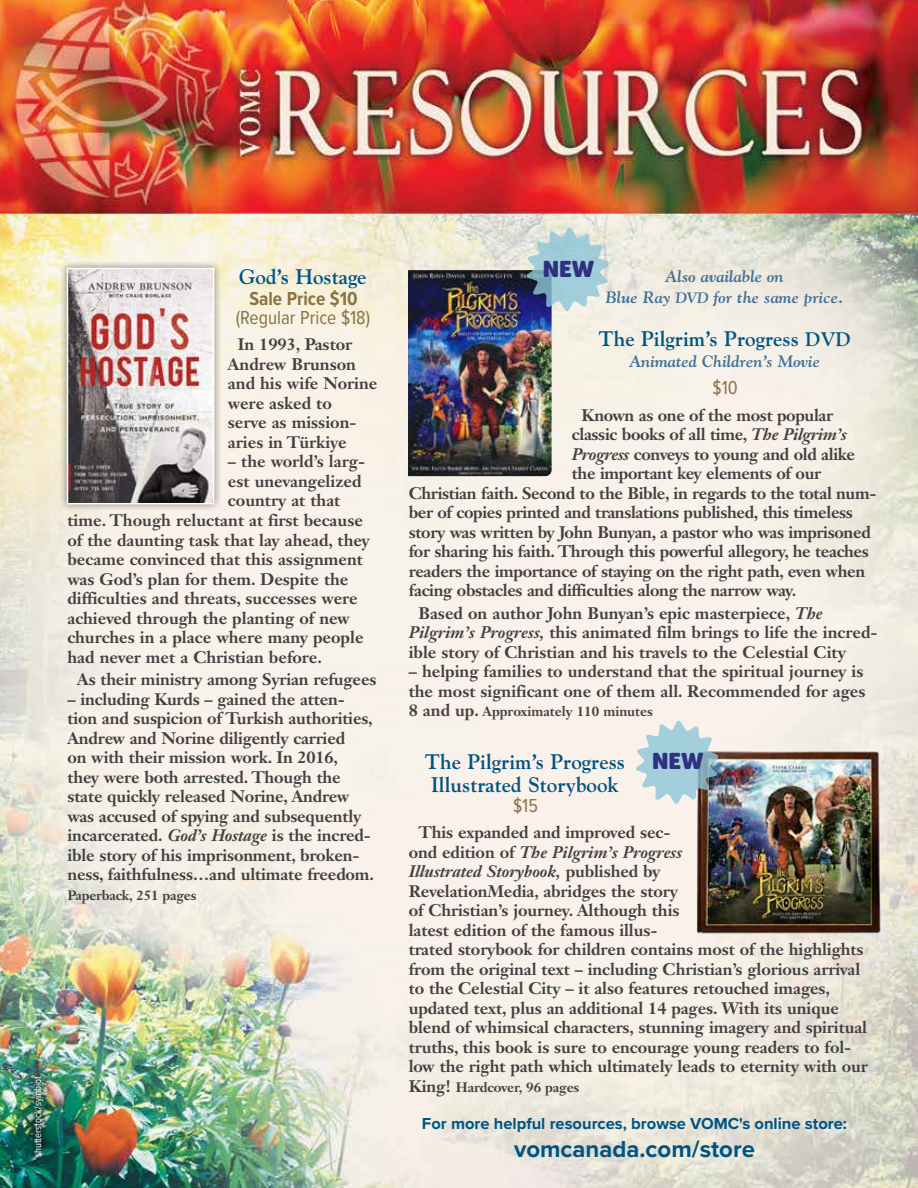
<style>
.page{position:relative;width:918px;height:1188px;background:#fff}
.page>*{position:absolute;margin:0;border:0;box-sizing:border-box;transform-origin:0 0}
.t1{font:700 24px "Proxima Nova";color:#005482}
.t2{font:22.5px "Museo Sans Rounded";color:#2e3081}
.t3{font:700 21px/22.5px "Goudy Std";color:#005482}
.t4{font:19.5px "Proxima Nova Cond";color:#897443}
.t5{font:700 19.5px "Proxima Nova Cond";color:#897443}
.t6{font:700 16.5px/19.5px "Janson Text LT Std";letter-spacing:-.005em;color:#414042}
.t7{font:italic 700 16.5px/21px "Goudy Std";color:#416f97;text-align:center}
.t8{font:700 16.5px "Proxima Nova";color:#005482}
.t9{font:700 13.5px "Janson Text LT Std";letter-spacing:-.005em;color:#414042}
.t10{font:10.5px "Proxima Nova Cond";color:#fff}
.s1{font-style:italic}
.s2{font-size:15px}
.s3{font-size:19.5px}
.s4{font-size:16.5px}
</style>
<div class="page">
<img style="left:0;top:0;width:918px;height:1188px">
<div style="left:59px;top:260px;width:163px;height:252px;background:#000;opacity:.45"></div>
<img style="left:70px;top:271px;width:141px;height:230px">
<div style="left:67px;top:268px;width:147px;height:236px;border:2px solid #fff"></div>
<img style="left:408px;top:270px;width:144px;height:206px">
<img style="left:688px;top:736px;width:206px;height:198px">
<svg style="left:526px;top:227px;width:83px;height:85px;background:#a9c4ce"></svg>
<svg style="left:636px;top:720px;width:83px;height:85px;background:#b6cdd4"></svg>
<div style="left:20px;top:1062px;width:37px;height:108px;background:#000;opacity:.75"></div>
<p class="t3" style="left:239px;top:266px;width:129px">God’s Hostage</p>
<p class="t5" style="left:249px;top:284px;width:110px">Sale Price $10</p>
<p class="t4" style="left:236px;top:303px;width:136px">(Regular Price $18)</p>
<p class="t6" style="left:228px;top:335px;width:151px;text-indent:10px">In 1993, Pastor<br>Andrew Brunson and his wife Norine were asked to<br>serve as mission&shy;aries in Türkiye</p>
<p class="t6" style="left:228px;top:452px;width:139px">– the world’s larg-</p>
<p class="t6" style="left:228px;top:471px;width:135px">est unevangelized</p>
<p class="t6" style="left:228px;top:491px;width:114px">country at that</p>
<p class="t6" style="left:68px;top:510px;width:297px">time. Though reluctant at first because</p>
<p class="t6" style="left:68px;top:530px;width:304px">of the daunting task that lay ahead, they</p>
<p class="t6" style="left:68px;top:549px;width:297px">became convinced that this assignment</p>
<p class="t6" style="left:68px;top:569px;width:282px">was God’s plan for them. Despite the</p>
<p class="t6" style="left:68px;top:588px;width:292px">difficulties and threats, successes were</p>
<p class="t6" style="left:68px;top:608px;width:284px">achieved through the planting of new</p>
<p class="t6" style="left:68px;top:627px;width:298px">churches in a place where many people</p>
<p class="t6" style="left:68px;top:647px;width:256px">had never met a Christian before.</p>
<p class="t6" style="left:77px;top:670px;width:301px">As their ministry among Syrian refugees</p>
<p class="t6" style="left:68px;top:689px;width:308px">– including Kurds – gained the atten&shy;tion and suspicion of Turkish authorities, Andrew and Norine diligently carried<br>on with their mission work. In 2016,<br>they were both arrested. Though the state quickly released Norine, Andrew was accused of spying and subsequently incarcerated. <span class="s1">God’s Hostage</span> is the incred&shy;ible story of his imprisonment, broken&shy;ness, faithfulness…and ultimate freedom.</p>
<p class="t9" style="left:68px;top:886px;width:130px">Paperback, 251 pages</p>
<p class="t10" style="left:30px;top:1157px;width:83px;rotate:-90deg">shutterstock/symbiot</p>
<h2 class="t2" style="left:543px;top:256px;width:53px">NEW</h2>
<p class="t7" style="left:606px;top:266px;width:239px">Also available on<br>Blue Ray <span class="s2">DVD</span> for the same price.</p>
<p class="t3" style="left:599px;top:327px;width:254px">The Pilgrim’s Progress <span class="s3">DVD</span></p>
<p class="t7" style="left:629px;top:351px;width:192px">Animated Children’s Movie</p>
<p class="t4" style="left:713px;top:374px;width:27px">$10</p>
<p class="t6" style="left:582px;top:405px;width:253px">Known as one of the most popular</p>
<p class="t6" style="left:572px;top:424px;width:276px">classic books of all time, <span class="s1">The Pilgrim’s</span></p>
<p class="t6" style="left:572px;top:444px;width:285px"><span class="s1">Progress</span> conveys to young and old alike</p>
<p class="t6" style="left:572px;top:463px;width:251px">the important key elements of our</p>
<p class="t6" style="left:409px;top:483px;width:469px">Christian faith. Second to the Bible, in regards to the total num-</p>
<p class="t6" style="left:409px;top:502px;width:446px">ber of copies printed and translations published, this timeless</p>
<p class="t6" style="left:409px;top:522px;width:464px">story was written by John Bunyan, a pastor who was imprisoned</p>
<p class="t6" style="left:409px;top:541px;width:462px">for sharing his faith. Through this powerful allegory, he teaches</p>
<p class="t6" style="left:409px;top:561px;width:458px">readers the importance of staying on the right path, even when</p>
<p class="t6" style="left:409px;top:580px;width:389px">facing obstacles and difficulties along the narrow way.</p>
<p class="t6" style="left:409px;top:603px;width:470px;text-indent:10px">Based on author John Bunyan’s epic masterpiece, <span class="s1">The<br>Pilgrim’s Progress,</span> this animated film brings to life the incred&shy;ible story of Christian and his travels to the Celestial City</p>
<p class="t6" style="left:409px;top:662px;width:458px">– helping families to understand that the spiritual journey is the most significant one of them all. Recommended for ages</p>
<p class="t9" style="left:409px;top:703px;width:246px"><span class="s4">8 and up.</span> Approximately 110 minutes</p>
<p class="t3" style="left:425px;top:751px;width:202px">The Pilgrim’s Progress<br>Illustrated Storybook</p>
<p class="t4" style="left:513px;top:791px;width:26px">$15</p>
<p class="t6" style="left:409px;top:823px;width:461px;text-indent:10px">This expanded and improved sec-<br>ond edition of <span class="s1">The Pilgrim’s Progress<br>Illustrated Storybook,</span> published by<br>RevelationMedia, abridges the story<br>of Christian’s journey. Although this<br>latest edition of the famous illus-<br>trated storybook for children contains most of the highlights from the original text – including Christian’s glorious arrival to the Celestial City – it also features retouched images, updated text, plus an additional 14 pages. With its unique blend of whimsical characters, stunning imagery and spiritual truths, this book is sure to encourage young readers to fol&shy;low the right path which ultimately leads to eternity with our</p>
<p class="t9" style="left:409px;top:1079px;width:172px"><span class="s4">King!</span> Hardcover, 96 pages</p>
<h2 class="t2" style="left:652px;top:749px;width:53px">NEW</h2>
<p class="t8" style="left:422px;top:1111px;width:427px">For more helpful resources, browse VOMC's online store:</p>
<h1 class="t1" style="left:514px;top:1132px;width:242px">vomcanada.com/store</h1>
</div>
